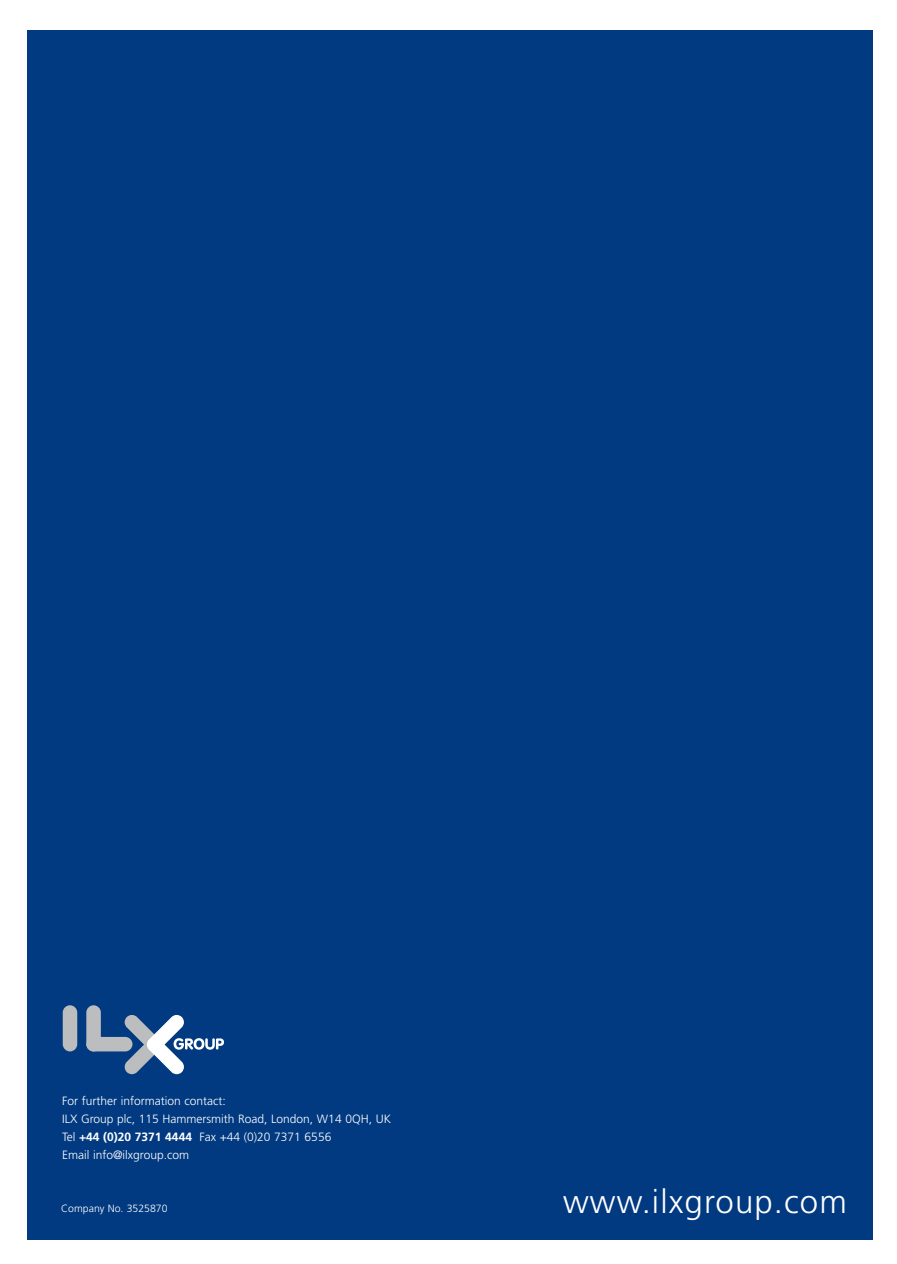
<style>
.page{position:relative;width:897px;height:1264px;background:#fff}
.page>*{position:absolute;margin:0;border:0;box-sizing:border-box;transform-origin:0 0}
.t1{font:300 33px "Frutiger";letter-spacing:.035em;color:#fff}
.t2{font:300 12px/18px "Frutiger";color:#fff}
.t3{font:300 10.5px "Frutiger";color:#fff}
.s1{font-weight:700}
</style>
<div class="page">
<div style="left:27px;top:30px;width:846px;height:1210px;background:#013a81"></div>
<p class="t2" style="left:62px;top:1092px;width:330px">For further information contact:<br>ILX Group plc, 115 Hammersmith Road, London, W14 0QH, UK Tel <span class="s1">+44 (0)20 7371 4444</span> Fax +44 (0)20 7371 6556<br>Email info@ilxgroup.com</p>
<p class="t3" style="left:61px;top:1203px;width:108px">Company No. 3525870</p>
<h1 class="t1" style="left:563px;top:1188px;width:285px">www.ilxgroup.com</h1>
</div>
